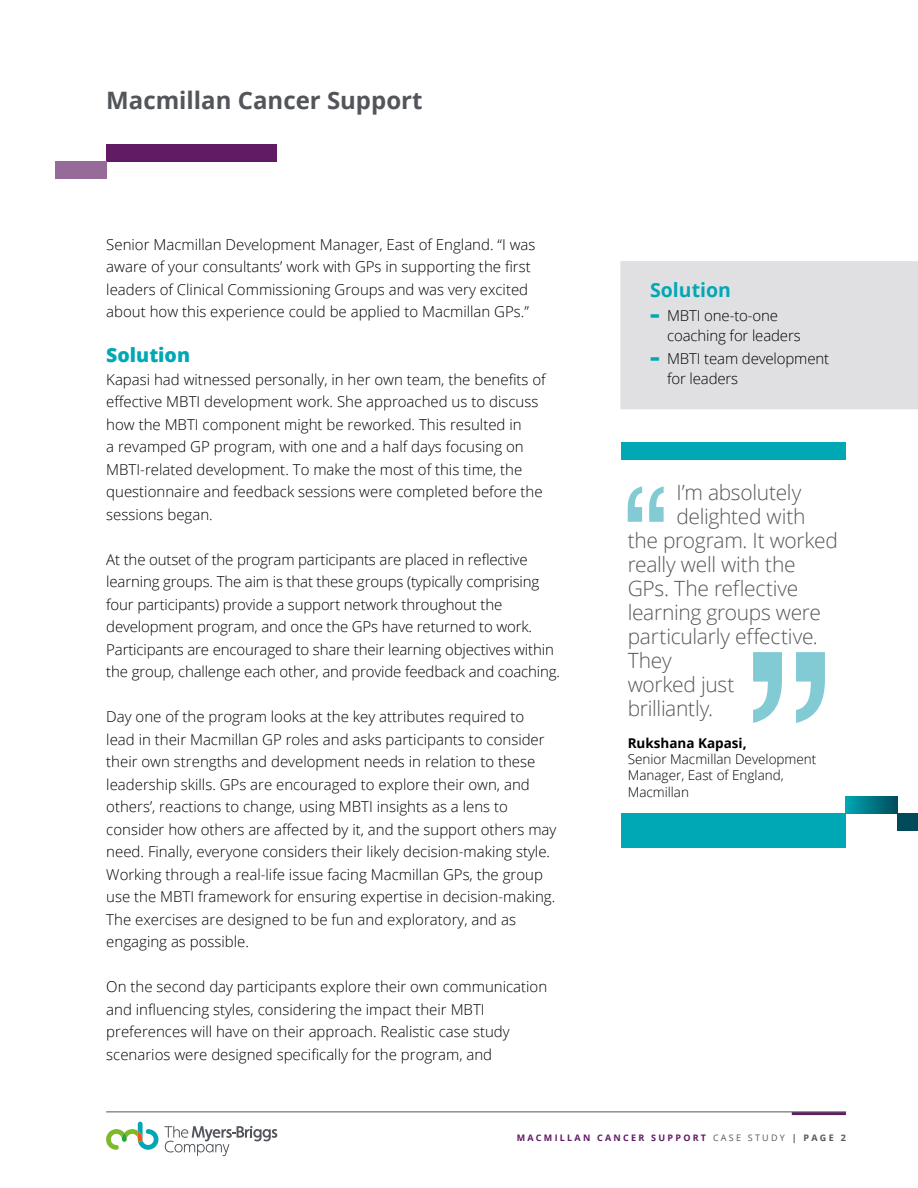
<style>
.page{position:relative;width:918px;height:1188px;background:#fff}
.page>*{position:absolute;margin:0;border:0;box-sizing:border-box;transform-origin:0 0}
.t1{font:700 24px "Open Sans";color:#52565a}
.t2{font:300 21px "Open Sans";letter-spacing:-.015em;color:#575756}
.t3{font:700 19.5px "Open Sans";color:#00a8b5}
.t4{font:800 19.5px "Open Sans";color:#00a8b5}
.t5{font:300 15px/22.5px "Open Sans";color:#000}
.t6{font:300 13.5px/16.2px "Open Sans";color:#000}
.t7{font:700 13.5px "Open Sans";color:#000}
.t8{font:700 9px "Open Sans";letter-spacing:.25em;color:#611a64}
.s1{font-weight:800;font-size:22.5px;color:#00a8b5}
.s2{font-weight:400;color:#575756}
.s3{color:#575756}
</style>
<div class="page">
<hr style="left:792px;top:1112px;width:54px;height:3px;background:#611a64">
<hr style="left:106px;top:1112px;width:740px;height:1px;background:#52565a">
<svg style="left:106px;top:1122px;width:52px;height:28px"></svg>
<svg style="left:164px;top:1126px;width:113px;height:30px"></svg>
<div style="left:620px;top:261px;width:298px;height:148px;background:#e0dfe1"></div>
<div style="left:106px;top:144px;width:170px;height:17px;background:#611a64"></div>
<div style="left:55px;top:161px;width:51px;height:17px;background:#966b99"></div>
<div style="left:621px;top:443px;width:225px;height:17px;background:#00a8b5"></div>
<svg style="left:753px;top:652px;width:72px;height:71px"></svg>
<svg style="left:628px;top:486px;width:36px;height:36px"></svg>
<div style="left:621px;top:814px;width:225px;height:34px;background:#00a8b5"></div>
<div style="left:846px;top:797px;width:51px;height:17px;background:linear-gradient(to right,#00a5b3,#004c5a)"></div>
<div style="left:897px;top:814px;width:21px;height:17px;background:#004b5a"></div>
<h1 class="t1" style="left:106px;top:83px;width:318px">Macmillan Cancer Support</h1>
<p class="t5" style="left:106px;top:233px;width:431px">Senior Macmillan Development Manager, East of England. “I was aware of your consultants’ work with GPs in supporting the first leaders of Clinical Commissioning Groups and was very excited about how this experience could be applied to Macmillan GPs.”</p>
<h3 class="t4" style="left:106px;top:340px;width:85px">Solution</h3>
<p class="t5" style="left:106px;top:368px;width:441px">Kapasi had witnessed personally, in her own team, the benefits of effective MBTI development work. She approached us to discuss how the MBTI component might be reworked. This resulted in<br>a revamped GP program, with one and a half days focusing on MBTI-related development. To make the most of this time, the questionnaire and feedback sessions were completed before the sessions began.</p>
<p class="t5" style="left:106px;top:548px;width:455px">At the outset of the program participants are placed in reflective learning groups. The aim is that these groups (typically comprising four participants) provide a support network throughout the development program, and once the GPs have returned to work.<br>Participants are encouraged to share their learning objectives within the group, challenge each other, and provide feedback and coaching.</p>
<p class="t5" style="left:106px;top:705px;width:452px">Day one of the program looks at the key attributes required to lead in their Macmillan GP roles and asks participants to consider their own strengths and development needs in relation to these leadership skills. GPs are encouraged to explore their own, and others’, reactions to change, using MBTI insights as a lens to consider how others are affected by it, and the support others may need. Finally, everyone considers their likely decision-making style.<br>Working through a real-life issue facing Macmillan GPs, the group use the MBTI framework for ensuring expertise in decision-making.<br>The exercises are designed to be fun and exploratory, and as engaging as possible.</p>
<p class="t5" style="left:106px;top:975px;width:442px">On the second day participants explore their own communication and influencing styles, considering the impact their MBTI preferences will have on their approach. Realistic case study scenarios were designed specifically for the program, and</p>
<h3 class="t3" style="left:650px;top:276px;width:82px">Solution</h3>
<p class="t5" style="left:667px;top:305px;width:135px;line-height:19.5px;text-indent:-17px"><span class="s1">-</span> MBTI one-to-one coaching for leaders</p>
<p class="t5" style="left:667px;top:349px;width:163px;line-height:19.5px;text-indent:-17px"><span class="s1">-</span> MBTI team development for leaders</p>
<h2 class="t2" style="left:676px;top:478px;width:126px">I’m absolutely</h2>
<h2 class="t2" style="left:676px;top:502px;width:131px">delighted with</h2>
<h2 class="t2" style="left:628px;top:526px;width:212px">the program. It worked</h2>
<h2 class="t2" style="left:628px;top:550px;width:169px">really well with the</h2>
<h2 class="t2" style="left:628px;top:574px;width:172px">GPs. The reflective</h2>
<h2 class="t2" style="left:628px;top:598px;width:195px">learning groups were</h2>
<h2 class="t2" style="left:628px;top:622px;width:192px">particularly effective.</h2>
<h2 class="t2" style="left:628px;top:646px;width:46px">They</h2>
<h2 class="t2" style="left:628px;top:670px;width:108px">worked just</h2>
<h2 class="t2" style="left:628px;top:694px;width:87px">brilliantly.</h2>
<p class="t7" style="left:628px;top:734px;width:120px">Rukshana Kapasi,</p>
<p class="t6" style="left:628px;top:751px;width:190px">Senior Macmillan Development<br>Manager, East of England,<br>Macmillan</p>
<p class="t8" style="left:517px;top:1131px;width:331px">Macm illan Cancer Support <span class="s2">CASE STUDY</span> <span class="s3">| PAGE 2</span></p>
</div>
